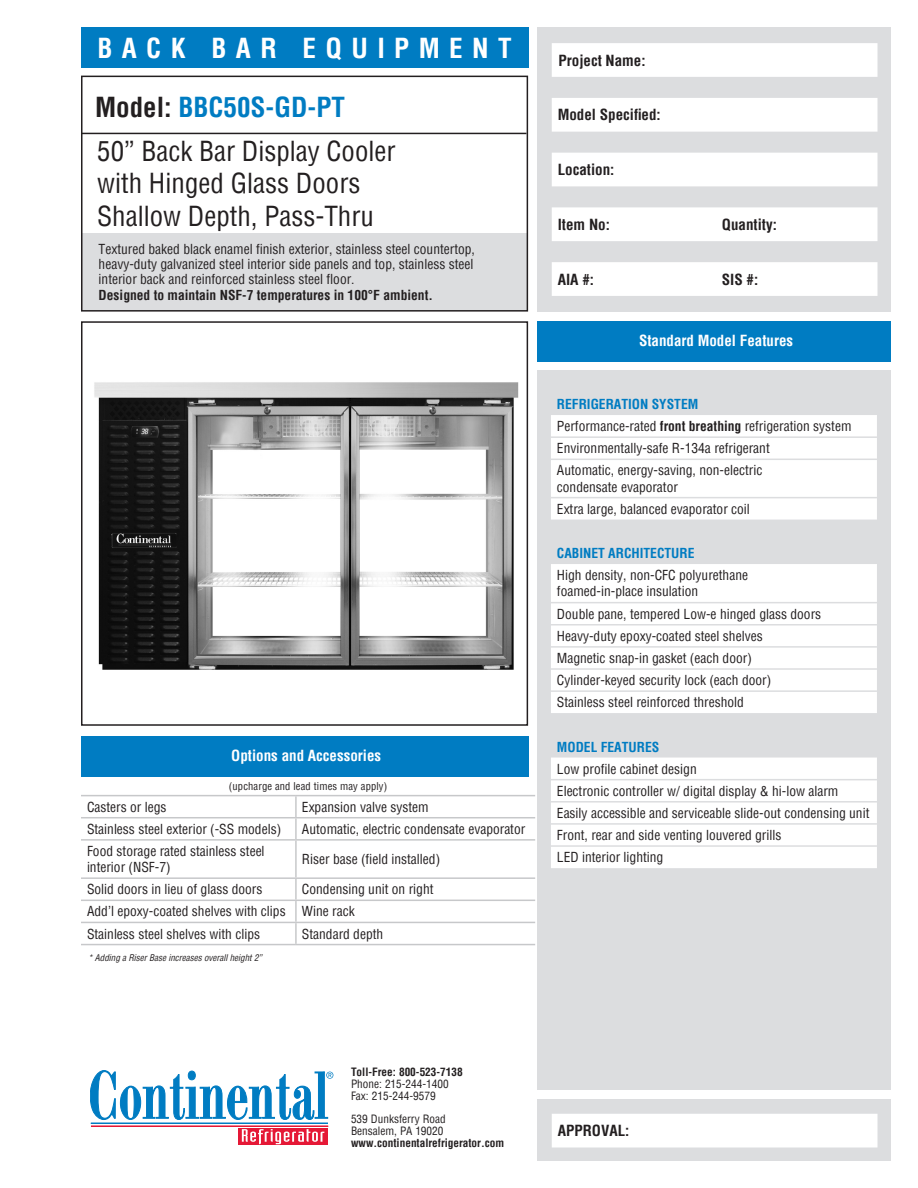
<style>
.page{position:relative;width:918px;height:1188px;background:#fff}
.page>*{position:absolute;margin:0;border:0;box-sizing:border-box;transform-origin:0 0}
.t1{font:condensed 27px "Helvetica";color:#231f20}
.t2{font:700 condensed 27px "Helvetica";color:#007cc2}
.t3{font:700 condensed 27px "Helvetica";letter-spacing:.35em;color:#fff}
.t4{font:700 condensed 15px "Helvetica";color:#231f20}
.t5{font:700 condensed 15px "Helvetica";color:#fff}
.t6{font:condensed 13.5px "Helvetica";color:#231f20}
.t7{font:700 condensed 13.5px "Helvetica";color:#007cc2}
.t8{font:700 condensed 13.5px "Helvetica";color:#231f20}
.t9{font:condensed 11.25px "Helvetica";color:#231f20}
.t10{font:700 condensed 11.25px "Helvetica";color:#231f20}
.t11{font:condensed 10.5px "Helvetica";letter-spacing:.015em;color:#231f20}
.t12{font:italic condensed 9px "Helvetica";color:#231f20}
.s1{color:#231f20}
.s2{font-weight:700}
</style>
<div class="page">
<div style="left:538px;top:1099px;width:353px;height:62px;background:#dcdddf"></div>
<div style="left:81px;top:233px;width:446px;height:77px;background:#dcdddf"></div>
<div style="left:81px;top:321px;width:447px;height:405px;border:2px solid #231f20"></div>
<div style="left:538px;top:321px;width:353px;height:40px;background:#007cc2"></div>
<div style="left:538px;top:370px;width:353px;height:720px;background:#dcdddf"></div>
<div style="left:538px;top:27px;width:353px;height:285px;background:#dcdddf"></div>
<hr style="left:91px;top:1123px;width:237px;height:1px;background:#007cc2">
<hr style="left:91px;top:1126px;width:237px;height:1px;background:#e51836">
<svg style="left:238px;top:1128px;width:90px;height:17px"></svg>
<svg style="left:242px;top:1129px;width:82px;height:15px"></svg>
<svg style="left:90px;top:1070px;width:243px;height:50px"></svg>
<svg style="left:552px;top:43px;width:326px;height:253px;fill:#fff"></svg>
<div style="left:81px;top:76px;width:447px;height:236px;border:2px solid #231f20"></div>
<div style="left:81px;top:27px;width:447px;height:40px;background:#007cc2"></div>
<div style="left:552px;top:1114px;width:326px;height:34px;background:#fff"></div>
<div style="left:81px;top:736px;width:447px;height:40px;background:#007cc2"></div>
<hr style="left:296px;top:795px;width:239px;height:1px;background:#c7c8ca">
<hr style="left:296px;top:817px;width:239px;height:1px;background:#c7c8ca">
<hr style="left:296px;top:839px;width:239px;height:2px;background:#c7c8ca">
<hr style="left:81px;top:877px;width:215px;height:2px;background:#c7c8ca">
<hr style="left:296px;top:877px;width:239px;height:2px;background:#c7c8ca">
<hr style="left:81px;top:900px;width:215px;height:1px;background:#c7c8ca">
<hr style="left:296px;top:900px;width:239px;height:1px;background:#c7c8ca">
<hr style="left:81px;top:922px;width:215px;height:1px;background:#c7c8ca">
<hr style="left:296px;top:922px;width:239px;height:1px;background:#c7c8ca">
<hr style="left:81px;top:944px;width:215px;height:1px;background:#c7c8ca">
<hr style="left:81px;top:795px;width:215px;height:1px;background:#c7c8ca">
<hr style="left:295px;top:796px;width:2px;height:21px;background:#c7c8ca">
<hr style="left:81px;top:817px;width:215px;height:1px;background:#c7c8ca">
<hr style="left:295px;top:818px;width:2px;height:21px;background:#c7c8ca">
<hr style="left:81px;top:839px;width:215px;height:2px;background:#c7c8ca">
<hr style="left:295px;top:841px;width:2px;height:36px;background:#c7c8ca">
<hr style="left:295px;top:879px;width:2px;height:21px;background:#c7c8ca">
<hr style="left:295px;top:901px;width:2px;height:21px;background:#c7c8ca">
<hr style="left:295px;top:923px;width:2px;height:21px;background:#c7c8ca">
<hr style="left:296px;top:944px;width:239px;height:1px;background:#c7c8ca">
<div style="left:551px;top:415px;width:326px;height:44px;background:#fff"></div>
<svg style="left:551px;top:460px;width:326px;height:408px;background:#fafafa"></svg>
<svg style="left:551px;top:520px;width:326px;height:215px;fill:#fff"></svg>
<hr style="left:551px;top:602px;width:326px;height:1px;background:#dcdddf">
<hr style="left:551px;top:624px;width:326px;height:2px;background:#dcdddf">
<hr style="left:551px;top:646px;width:326px;height:2px;background:#dcdddf">
<hr style="left:551px;top:436px;width:326px;height:2px;background:#dcdddf">
<hr style="left:551px;top:497px;width:326px;height:1px;background:#dcdddf">
<hr style="left:551px;top:779px;width:326px;height:1px;background:#dcdddf">
<hr style="left:551px;top:801px;width:326px;height:2px;background:#dcdddf">
<hr style="left:551px;top:823px;width:326px;height:2px;background:#dcdddf">
<hr style="left:551px;top:845px;width:326px;height:2px;background:#dcdddf">
<hr style="left:551px;top:668px;width:326px;height:2px;background:#dcdddf">
<hr style="left:551px;top:690px;width:326px;height:2px;background:#dcdddf">
<hr style="left:81px;top:133px;width:445px;height:1px;background:#231f20">
<img style="left:94px;top:382px;width:425px;height:288px">
<p class="t3" style="left:97px;top:30px;width:416px">BACK BAR EQUIPMENT</p>
<p class="t2" style="left:95px;top:89px;width:251px"><span class="s1">Model:</span> BBC50S-GD-PT</p>
<p class="t1" style="left:97px;top:134px;width:300px">50” Back Bar Display Cooler</p>
<p class="t1" style="left:97px;top:166px;width:265px">with Hinged Glass Doors</p>
<p class="t1" style="left:97px;top:199px;width:278px">Shallow Depth, Pass-Thru</p>
<p class="t6" style="left:99px;top:240px;width:378px">Textured baked black enamel finish exterior, stainless steel countertop,</p>
<p class="t6" style="left:99px;top:255px;width:376px">heavy-duty galvanized steel interior side panels and top, stainless steel</p>
<p class="t6" style="left:99px;top:270px;width:258px">interior back and reinforced stainless steel floor.</p>
<p class="t8" style="left:99px;top:286px;width:336px">Designed to maintain NSF-7 temperatures in 100°F ambient.</p>
<p class="t5" style="left:231px;top:746px;width:151px">Options and Accessories</p>
<p class="t11" style="left:229px;top:779px;width:160px">(upcharge and lead times may apply)</p>
<p class="t6" style="left:87px;top:798px;width:81px">Casters or legs</p>
<p class="t6" style="left:302px;top:798px;width:128px">Expansion valve system</p>
<p class="t6" style="left:87px;top:820px;width:196px">Stainless steel exterior (-SS models)</p>
<p class="t6" style="left:302px;top:820px;width:225px">Automatic, electric condensate evaporator</p>
<p class="t6" style="left:87px;top:842px;width:179px">Food storage rated stainless steel</p>
<p class="t6" style="left:87px;top:859px;width:85px">interior (NSF-7)</p>
<p class="t6" style="left:302px;top:850px;width:140px">Riser base (field installed)</p>
<p class="t6" style="left:87px;top:881px;width:177px">Solid doors in lieu of glass doors</p>
<p class="t6" style="left:302px;top:881px;width:133px">Condensing unit on right</p>
<p class="t6" style="left:87px;top:903px;width:200px">Add’l epoxy-coated shelves with clips</p>
<p class="t6" style="left:302px;top:903px;width:54px">Wine rack</p>
<p class="t6" style="left:87px;top:925px;width:175px">Stainless steel shelves with clips</p>
<p class="t6" style="left:302px;top:925px;width:83px">Standard depth</p>
<p class="t12" style="left:88px;top:951px;width:175px">* Adding a Riser Base increases overall height 2”</p>
<p class="t4" style="left:559px;top:50px;width:89px">Project Name:</p>
<p class="t4" style="left:558px;top:105px;width:104px">Model Specified:</p>
<p class="t4" style="left:558px;top:160px;width:58px">Location:</p>
<p class="t4" style="left:558px;top:215px;width:54px">Item No:</p>
<p class="t4" style="left:722px;top:215px;width:57px">Quantity:</p>
<p class="t4" style="left:558px;top:269px;width:38px">AIA #:</p>
<p class="t4" style="left:722px;top:269px;width:38px">SIS #:</p>
<p class="t5" style="left:639px;top:331px;width:156px">Standard Model Features</p>
<p class="t7" style="left:557px;top:395px;width:143px">REFRIGERATION SYSTEM</p>
<p class="t6" style="left:557px;top:418px;width:296px">Performance-rated <span class="s2">front breathing</span> refrigeration system</p>
<p class="t6" style="left:557px;top:440px;width:214px">Environmentally-safe R-134a refrigerant</p>
<p class="t6" style="left:557px;top:462px;width:207px">Automatic, energy-saving, non-electric</p>
<p class="t6" style="left:557px;top:478px;width:123px">condensate evaporator</p>
<p class="t6" style="left:557px;top:500px;width:195px">Extra large, balanced evaporator coil</p>
<p class="t7" style="left:557px;top:544px;width:139px">CABINET ARCHITECTURE</p>
<p class="t6" style="left:557px;top:566px;width:193px">High density, non-CFC polyurethane</p>
<p class="t6" style="left:557px;top:583px;width:143px">foamed-in-place insulation</p>
<p class="t6" style="left:557px;top:605px;width:266px">Double pane, tempered Low-e hinged glass doors</p>
<p class="t6" style="left:557px;top:627px;width:207px">Heavy-duty epoxy-coated steel shelves</p>
<p class="t6" style="left:557px;top:649px;width:196px">Magnetic snap-in gasket (each door)</p>
<p class="t6" style="left:557px;top:671px;width:216px">Cylinder-keyed security lock (each door)</p>
<p class="t6" style="left:557px;top:694px;width:189px">Stainless steel reinforced threshold</p>
<p class="t7" style="left:557px;top:738px;width:104px">MODEL FEATURES</p>
<p class="t6" style="left:557px;top:760px;width:141px">Low profile cabinet design</p>
<p class="t6" style="left:557px;top:782px;width:283px">Electronic controller w/ digital display &amp; hi-low alarm</p>
<p class="t6" style="left:557px;top:804px;width:314px">Easily accessible and serviceable slide-out condensing unit</p>
<p class="t6" style="left:557px;top:826px;width:226px">Front, rear and side venting louvered grills</p>
<p class="t6" style="left:557px;top:848px;width:108px">LED interior lighting</p>
<p class="t10" style="left:351px;top:1065px;width:113px">Toll-Free: 800-523-7138</p>
<p class="t9" style="left:351px;top:1077px;width:99px">Phone: 215-244-1400</p>
<p class="t9" style="left:351px;top:1089px;width:86px">Fax: 215-244-9579</p>
<p class="t9" style="left:351px;top:1112px;width:96px">539 Dunksferry Road</p>
<p class="t9" style="left:351px;top:1124px;width:94px">Bensalem, PA 19020</p>
<p class="t10" style="left:351px;top:1135px;width:155px">www.continentalrefrigerator.com</p>
<p class="t4" style="left:558px;top:1121px;width:73px">APPROVAL:</p>
</div>
